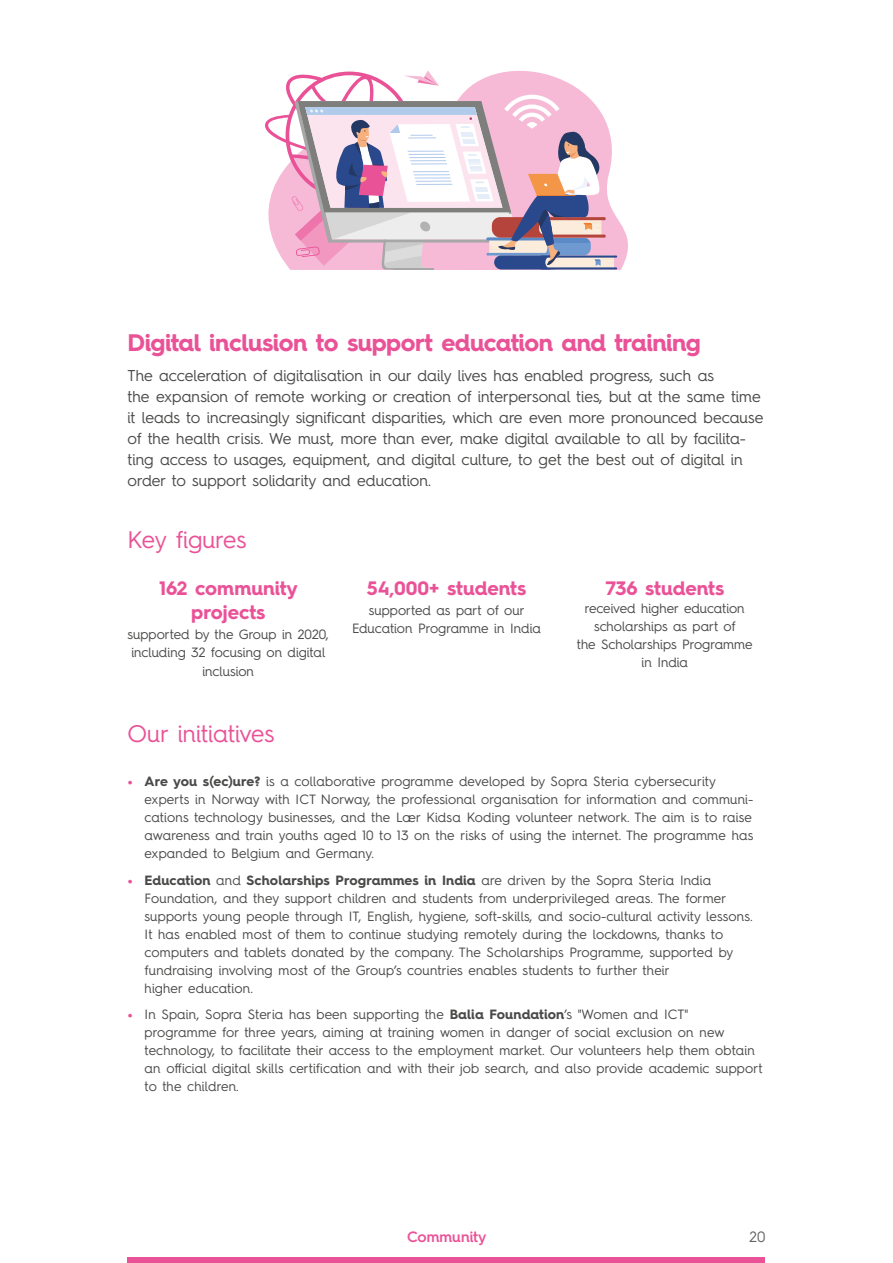
<style>
.page{position:relative;width:893px;height:1263px;background:#fff}
.page>*{position:absolute;margin:0;border:0;box-sizing:border-box;transform-origin:0 0}
.t1{font:700 24px "Hurme Geometric Sans 4";letter-spacing:-.02em;color:#ea5297}
.t2{font:24px "Hurme Geometric Sans 4";color:#ea5297}
.t3{font:700 19.5px/23.4px "Hurme Geometric Sans 4";color:#ea5297;text-align:center}
.t4{font:15.75px/21px "Hurme Geometric Sans 4";color:#4a4a49}
.t5{font:600 15px "Hurme Geometric Sans 4";color:#ea5297}
.t6{font:15px "Hurme Geometric Sans 4";color:#646363}
.t7{font:13.5px/18px "Hurme Geometric Sans 4";letter-spacing:.01em;color:#4a4a49}
.s1{font-weight:900;color:#ea5297}
.s2{font-weight:700}
</style>
<div class="page">
<div style="left:128px;top:1258px;width:637px;height:5px;background:#ea5297"></div>
<svg style="left:614px;top:213px;width:14px;height:57px"></svg>
<hr style="left:540px;top:267px;width:77px;height:2px;background:#2a488c">
<hr style="left:540px;top:256px;width:77px;height:2px;background:#2a488c">
<svg style="left:265px;top:70px;width:349px;height:200px"></svg>
<h1 class="t1" style="left:128px;top:326px;width:575px">Digital inclusion to support education and training</h1>
<p class="t4" style="left:128px;top:364px;width:637px">The acceleration of digitalisation in our daily lives has enabled progress, such as<br>the expansion of remote working or creation of interpersonal ties, but at the same time it leads to increasingly significant disparities, which are even more pronounced because of the health crisis. We must, more than ever, make digital available to all by facilita&shy;ting access to usages, equipment, and digital culture, to get the best out of digital in order to support solidarity and education.</p>
<h1 class="t2" style="left:128px;top:523px;width:120px">Key figures</h1>
<h2 class="t3" style="left:159px;top:576px;width:140px">162 community projects</h2>
<p class="t7" style="left:128px;top:625px;width:203px">supported by the Group in 2020, including 32 focusing on digital</p>
<p class="t7" style="left:202px;top:662px;width:53px">inclusion</p>
<h1 class="t2" style="left:128px;top:717px;width:148px">Our initiatives</h1>
<h2 class="t3" style="left:367px;top:576px;width:161px">54,000+ students</h2>
<p class="t7" style="left:352px;top:601px;width:190px;text-align:center">supported as part of our<br>Education Programme in India</p>
<h2 class="t3" style="left:605px;top:576px;width:120px">736 students</h2>
<p class="t7" style="left:577px;top:599px;width:177px;text-align:center">received higher education scholarships as part of<br>the Scholarships Programme in India</p>
<p class="t7" style="left:145px;top:772px;width:610px;text-indent:-17px"><span class="s1">•</span> <span class="s2">Are you s(ec)ure?</span> is a collaborative programme developed by Sopra Steria cybersecurity experts in Norway with ICT Norway, the professional organisation for information and communi&shy;cations technology businesses, and the Lær Kidsa Koding volunteer network. The aim is to raise awareness and train youths aged 10 to 13 on the risks of using the internet. The programme has expanded to Belgium and Germany.</p>
<p class="t7" style="left:145px;top:871px;width:610px;text-indent:-17px"><span class="s1">•</span> <span class="s2">Education</span> and <span class="s2">Scholarships Programmes in India</span> are driven by the Sopra Steria India Foundation, and they support children and students from underprivileged areas. The former supports young people through IT, English, hygiene, soft-skills, and socio-cultural activity lessons.<br>It has enabled most of them to continue studying remotely during the lockdowns, thanks to computers and tablets donated by the company. The Scholarships Programme, supported by fundraising involving most of the Group’s countries enables students to further their<br>higher education.</p>
<p class="t7" style="left:145px;top:1005px;width:619px;text-indent:-17px"><span class="s1">•</span> In Spain, Sopra Steria has been supporting the <span class="s2">Balia Foundation</span>’s "Women and ICT" programme for three years, aiming at training women in danger of social exclusion on new technology, to facilitate their access to the employment market. Our volunteers help them obtain an official digital skills certification and with their job search, and also provide academic support to the children.</p>
<p class="t5" style="left:407px;top:1226px;width:81px">Community</p>
<p class="t6" style="left:750px;top:1226px;width:17px">20</p>
</div>
